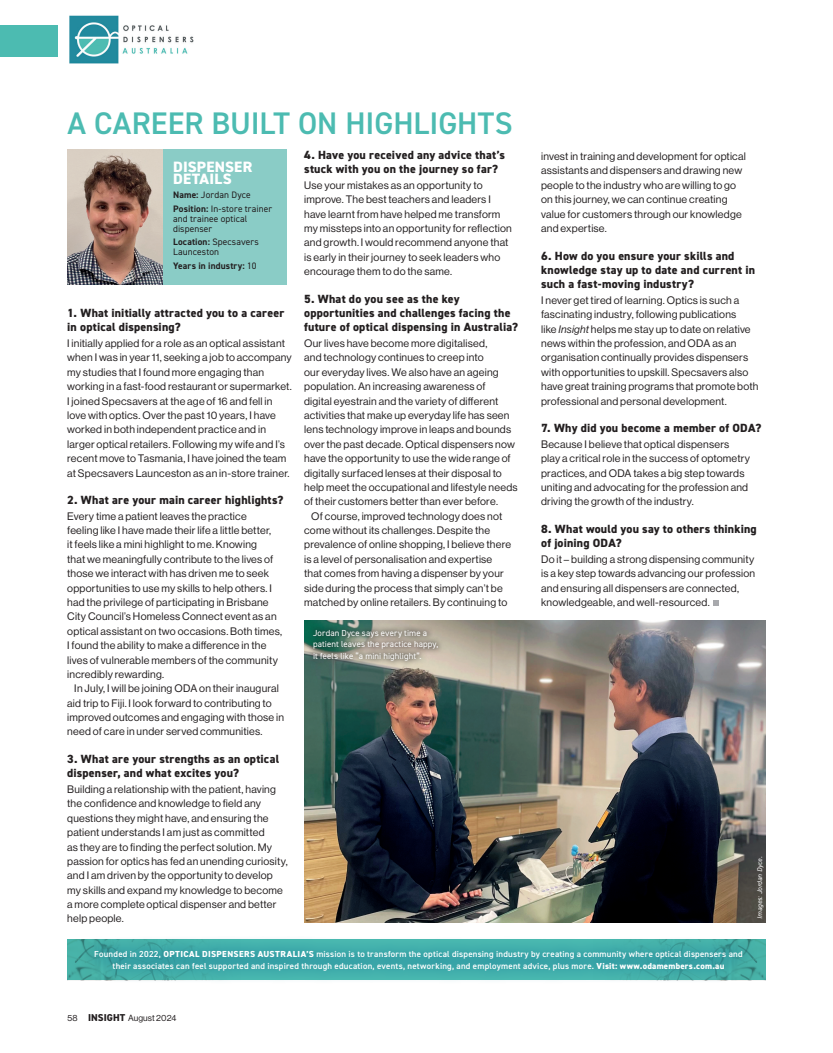
<style>
.page{position:relative;width:833px;height:1053px;background:#fff}
.page>*{position:absolute;margin:0;border:0;box-sizing:border-box;transform-origin:0 0}
.MAIN_HEADING{font:600 31.25px "DIN2014";color:#4cbbb1}
.ABOUT_THE_AUTHOR{font:800 15px/12.5px "DIN2014";letter-spacing:.01em;color:#fff}
.SUBHEAD{font:800 11.88px/14.4px "DIN2014";letter-spacing:.02em;color:#231f20}
.BODYCOPY{font:10.62px/14.4px "N Haas Grotesk DS Pro 55 Rg";letter-spacing:.02em;color:#231f20}
.SUBHEAD-2{font:10.62px/14.4px "N Haas Grotesk DS Pro 55 Rg";letter-spacing:.02em;color:#231f20}
.ABOUT_THE_AUTHOR-2{font:9.38px/10px "DIN2014";letter-spacing:.01em;color:#231f20}
.ABOUT_THE_AUTHOR-3{font:700 9.38px "DIN2014";letter-spacing:.015em;color:#231f20}
.ABOUT_THE_AUTHOR-4{font:600 8.75px/11.2px "DIN2014";letter-spacing:.025em;color:#fff;text-align:center}
.t1{font:8.75px/11.2px "DIN2014";letter-spacing:.01em;color:#fff}
.t2{font:8.75px "N Haas Grotesk DS Pro 55 Rg";letter-spacing:.01em;color:#231f20}
.t3{font:italic 6.88px "DIN2014";color:#fff}
.s1{font-weight:700}
.s2{font-weight:400}
.s3{font-family:"N Haas Grotesk DS Pro 56 It"}
.s4{font-weight:800}
.s5{font-family:"DIN2014";font-weight:800;font-size:10px}
</style>
<div class="page">
<img style="left:304px;top:620px;width:461px;height:302px">
<img style="left:69px;top:15px;width:125px;height:49px">
<div style="left:0;top:25px;width:58px;height:32px;background:#4cbbb1"></div>
<svg style="left:67px;top:939px;width:698px;height:40px"></svg>
<div style="left:80px;top:935px;width:677px;height:49px;background:#21899d;opacity:.85"></div>
<img style="left:67px;top:149px;width:96px;height:135px">
<div style="left:163px;top:149px;width:124px;height:135px;background:#8accc6"></div>
<div style="left:307px;top:623px;width:137px;height:43px;background:#231f20;opacity:.75"></div>
<svg style="left:713px;top:600px;width:5px;height:6px"></svg>
<p class="MAIN_HEADING" style="left:67px;top:103px;width:447px">A CAREER BUILT ON HIGHLIGHTS</p>
<p class="ABOUT_THE_AUTHOR" style="left:173px;top:160px;width:81px">DISPENSER<br>DETAILS</p>
<p class="ABOUT_THE_AUTHOR-2" style="left:173px;top:188px;width:101px;line-height:13.8px"><span class="s1">Name:</span> Jordan Dyce<br><span class="s1">Position:</span> In-store trainer</p>
<p class="ABOUT_THE_AUTHOR-2" style="left:173px;top:213px;width:76px">and trainee optical dispenser</p>
<p class="ABOUT_THE_AUTHOR-2" style="left:173px;top:237px;width:87px"><span class="s1">Location:</span> Specsavers<br>Launceston</p>
<p class="ABOUT_THE_AUTHOR-3" style="left:173px;top:260px;width:85px">Years in industry: <span class="s2">10</span></p>
<p class="SUBHEAD" style="left:67px;top:306px;width:219px">1. What initially attracted you to a career in optical dispensing?</p>
<p class="BODYCOPY" style="left:67px;top:336px;width:226px">I initially applied for a role as an optical assistant when I was in year 11, seeking a job to accompany my studies that I found more engaging than working in a fast-food restaurant or supermarket.<br>I joined Specsavers at the age of 16 and fell in love with optics. Over the past 10 years, I have worked in both independent practice and in larger optical retailers. Following my wife and I’s recent move to Tasmania, I have joined the team at Specsavers Launceston as an in-store trainer.</p>
<p class="SUBHEAD" style="left:67px;top:492px;width:218px">2. What are your main career highlights?</p>
<p class="BODYCOPY" style="left:67px;top:509px;width:216px">Every time a patient leaves the practice<br>feeling like I have made their life a little better,<br>it feels like a mini highlight to me. Knowing<br>that we meaningfully contribute to the lives of those we interact with has driven me to seek opportunities to use my skills to help others. I had the privilege of participating in Brisbane City Council’s Homeless Connect event as an optical assistant on two occasions. Both times, I found the ability to make a difference in the lives of vulnerable members of the community incredibly rewarding.</p>
<p class="BODYCOPY" style="left:67px;top:681px;width:218px;text-indent:7px">In July, I will be joining ODA on their inaugural aid trip to Fiji. I look forward to contributing to improved outcomes and engaging with those in need of care in under served communities.</p>
<p class="SUBHEAD" style="left:67px;top:751px;width:213px">3. What are your strengths as an optical dispenser, and what excites you?</p>
<p class="SUBHEAD-2" style="left:67px;top:782px;width:222px">Building a relationship with the patient, having the confidence and knowledge to field any questions they might have, and ensuring the patient understands I am just as committed<br>as they are to finding the perfect solution. My passion for optics has fed an unending curiosity, and I am driven by the opportunity to develop my skills and expand my knowledge to become a more complete optical dispenser and better help people.</p>
<p class="SUBHEAD" style="left:304px;top:147px;width:202px">4. Have you received any advice that’s stuck with you on the journey so far?</p>
<p class="BODYCOPY" style="left:304px;top:178px;width:209px">Use your mistakes as an opportunity to improve. The best teachers and leaders I have learnt from have helped me transform my missteps into an opportunity for reflection and growth. I would recommend anyone that is early in their journey to seek leaders who encourage them to do the same.</p>
<p class="SUBHEAD" style="left:304px;top:291px;width:215px">5. What do you see as the key opportunities and challenges facing the future of optical dispensing in Australia?</p>
<p class="SUBHEAD-2" style="left:304px;top:336px;width:215px">Our lives have become more digitalised,<br>and technology continues to creep into<br>our everyday lives. We also have an ageing population. An increasing awareness of<br>digital eyestrain and the variety of different activities that make up everyday life has seen lens technology improve in leaps and bounds over the past decade. Optical dispensers now have the opportunity to use the wide range of digitally surfaced lenses at their disposal to help meet the occupational and lifestyle needs of their customers better than ever before.</p>
<p class="BODYCOPY" style="left:304px;top:509px;width:208px;text-indent:7px">Of course, improved technology does not come without its challenges. Despite the prevalence of online shopping, I believe there is a level of personalisation and expertise that comes from having a dispenser by your side during the process that simply can’t be matched by online retailers. By continuing to</p>
<p class="t1" style="left:313px;top:627px;width:127px">Jordan Dyce says every time a patient leaves the practice happy, it feels like “a mini highlight”.</p>
<p class="BODYCOPY" style="left:541px;top:149px;width:206px">invest in training and development for optical assistants and dispensers and drawing new people to the industry who are willing to go on this journey, we can continue creating value for customers through our knowledge and expertise.</p>
<p class="SUBHEAD" style="left:541px;top:248px;width:215px">6. How do you ensure your skills and knowledge stay up to date and current in such a fast-moving industry?</p>
<p class="BODYCOPY" style="left:541px;top:293px;width:219px">I never get tired of learning. Optics is such a fascinating industry, following publications<br>like <span class="s3">Insight</span> helps me stay up to date on relative news within the profession, and ODA as an organisation continually provides dispensers with opportunities to upskill. Specsavers also have great training programs that promote both professional and personal development.</p>
<p class="SUBHEAD" style="left:541px;top:421px;width:222px">7. Why did you become a member of ODA?</p>
<p class="BODYCOPY" style="left:541px;top:437px;width:210px">Because I believe that optical dispensers play a critical role in the success of optometry practices, and ODA takes a big step towards uniting and advocating for the profession and driving the growth of the industry.</p>
<p class="SUBHEAD" style="left:541px;top:521px;width:217px">8. What would you say to others thinking of joining ODA?</p>
<p class="BODYCOPY" style="left:541px;top:552px;width:216px">Do it – building a strong dispensing community is a key step towards advancing our profession and ensuring all dispensers are connected, knowledgeable, and well-resourced.</p>
<p class="t3" style="left:755px;top:918px;width:64px;rotate:-90deg">Images: Jordan Dyce.</p>
<p class="ABOUT_THE_AUTHOR-4" style="left:94px;top:948px;width:650px">Founded in 2022, <span class="s4">OPTICAL DISPENSERS AUSTRALIA’S</span> mission is to transform the optical dispensing industry by creating a community where optical dispensers and their associates can feel supported and inspired through education, events, networking, and employment advice, plus more. <span class="s4">Visit: www.odamembers.com.au</span></p>
<p class="t2" style="left:67px;top:1012px;width:110px">58 <span class="s5">INSIGHT</span> August 2024</p>
</div>
